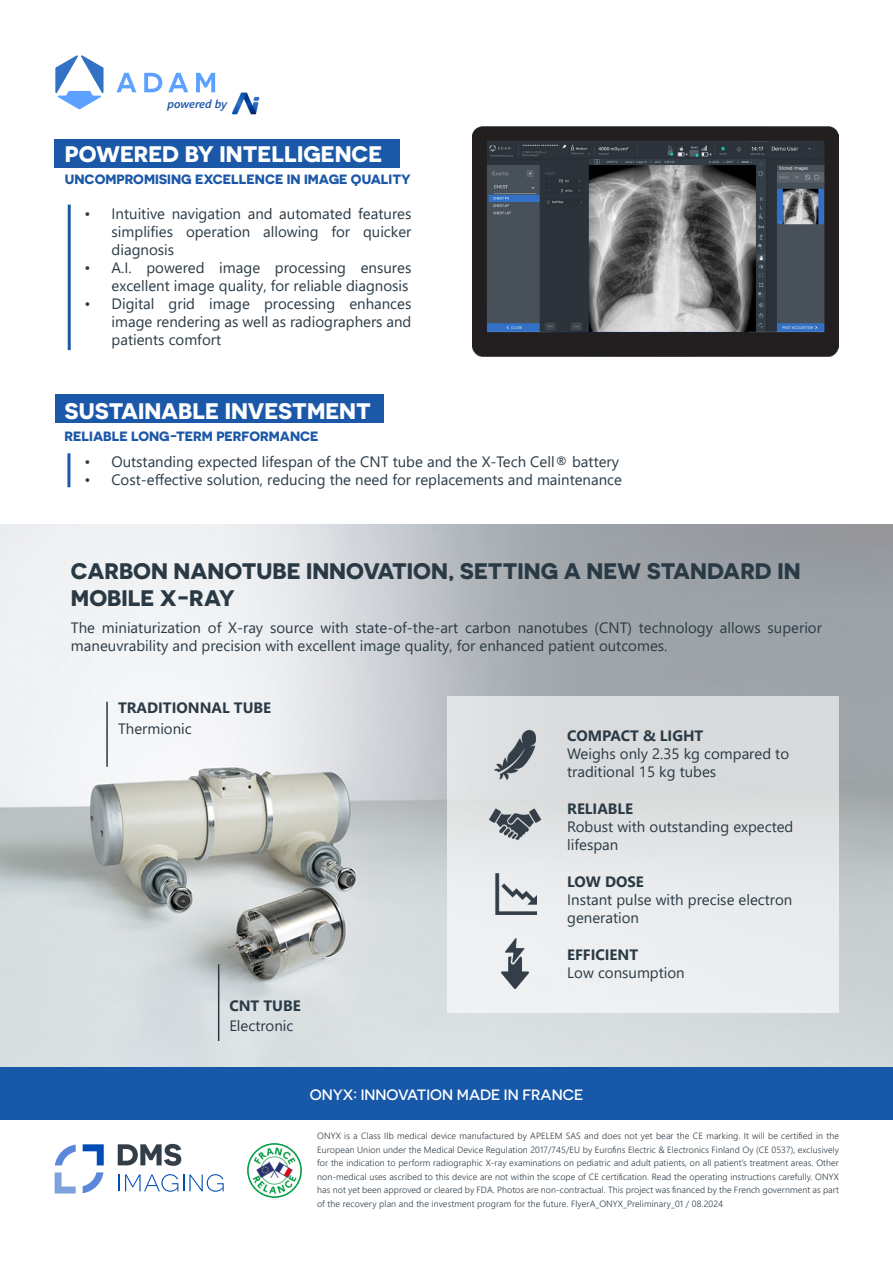
<style>
.page{position:relative;width:893px;height:1263px;background:#fff}
.page>*{position:absolute;margin:0;border:0;box-sizing:border-box;transform-origin:0 0}
.t1{font:700 22.5px/27px "Novecentosanswide";color:#2a3a45}
.t2{font:700 22.5px "Novecentosanswide";color:#fff}
.t3{font:15px/18px "Segoe UI";color:#2a3a45}
.t4{font:700 15px "Segoe UI";color:#2a3a45}
.Big_Titrre{font:500 15px "Novecentosanswide";color:#fff}
.t5{font:700 13.5px "Novecentosanswide";color:#1c58a8}
.Intertitre{font:italic 600 11.55px "Segoe UI";letter-spacing:-.005em;color:#1c58a8}
.t6{font:300 9px/13.5px "Segoe UI";letter-spacing:.01em;color:#2b3a45;text-align:justify}
</style>
<div class="page">
<div style="left:54px;top:139px;width:346px;height:29px;background:#1c58a8"></div>
<img style="left:0;top:524px;width:893px;height:543px">
<div style="left:0;top:1067px;width:893px;height:52px;background:#1858a8"></div>
<hr style="left:106px;top:702px;width:2px;height:65px;background:#2a3a45">
<hr style="left:218px;top:964px;width:1px;height:77px;background:#2a3a45">
<img style="left:472px;top:127px;width:367px;height:229px">
<hr style="left:68px;top:205px;width:3px;height:145px;background:#1c58a8">
<div style="left:55px;top:394px;width:329px;height:29px;background:#1c58a8"></div>
<hr style="left:67px;top:453px;width:3px;height:34px;background:#1c58a8">
<svg style="left:55px;top:55px;width:49px;height:54px"></svg>
<svg style="left:117px;top:73px;width:19px;height:19px"></svg>
<svg style="left:144px;top:73px;width:18px;height:19px"></svg>
<svg style="left:168px;top:73px;width:20px;height:19px"></svg>
<svg style="left:196px;top:73px;width:19px;height:19px"></svg>
<img style="left:232px;top:92px;width:28px;height:23px">
<svg style="left:118px;top:1144px;width:63px;height:22px"></svg>
<svg style="left:119px;top:1174px;width:105px;height:18px"></svg>
<svg style="left:83px;top:1144px;width:21px;height:21px"></svg>
<svg style="left:55px;top:1144px;width:21px;height:21px"></svg>
<svg style="left:55px;top:1172px;width:21px;height:21px"></svg>
<svg style="left:83px;top:1172px;width:20px;height:21px"></svg>
<img style="left:247px;top:1144px;width:54px;height:54px">
<div style="left:447px;top:696px;width:392px;height:317px;background:#e4e6e7"></div>
<img style="left:494px;top:729px;width:42px;height:51px">
<img style="left:495px;top:873px;width:42px;height:41px">
<img style="left:501px;top:938px;width:28px;height:51px">
<img style="left:488px;top:800px;width:54px;height:40px">
<p class="Intertitre" style="left:168px;top:93px;width:61px">powered by</p>
<p class="t2" style="left:65px;top:140px;width:319px">POWERED BY INTELLIGENCE</p>
<p class="t5" style="left:65px;top:171px;width:348px">UNCOMPROMISING EXCELLENCE IN IMAGE QUALITY</p>
<p class="t3" style="left:112px;top:203px;width:301px;text-align:justify;text-indent:-27px">• Intuitive navigation and automated features simplifies operation allowing for quicker diagnosis</p>
<p class="t3" style="left:85px;top:257px;width:328px;text-align:right">• A.I. powered image processing ensures excellent image quality, for reliable diagnosis</p>
<p class="t3" style="left:112px;top:293px;width:301px;text-align:justify;text-indent:-27px">• Digital grid image processing enhances image rendering as well as radiographers and patients comfort</p>
<p class="t2" style="left:65px;top:397px;width:308px">SUSTAINABLE INVESTMENT</p>
<p class="t5" style="left:65px;top:428px;width:255px">RELIABLE LONG-TERM PERFORMANCE</p>
<p class="t3" style="left:84px;top:452px;width:536px">• Outstanding expected lifespan of the CNT tube and the X-Tech Cell® battery</p>
<p class="t3" style="left:84px;top:470px;width:539px">• Cost-effective solution, reducing the need for replacements and maintenance</p>
<p class="t1" style="left:71px;top:557px;width:731px">CARBON NANOTUBE INNOVATION, SETTING A NEW STANDARD IN<br>MOBILE X-RAY</p>
<p class="t3" style="left:71px;top:617px;width:752px">The miniaturization of X-ray source with state-of-the-art carbon nanotubes (CNT) technology allows superior maneuvrability and precision with excellent image quality, for enhanced patient outcomes.</p>
<p class="t4" style="left:118px;top:694px;width:155px">TRADITIONNAL TUBE</p>
<p class="t3" style="left:118px;top:718px;width:75px">Thermionic</p>
<p class="t4" style="left:229px;top:991px;width:73px">CNT TUBE</p>
<p class="t3" style="left:229px;top:1016px;width:66px">Electronic</p>
<p class="t4" style="left:567px;top:721px;width:138px">COMPACT &amp; LIGHT</p>
<p class="t3" style="left:567px;top:743px;width:223px">Weighs only 2.35 kg compared to traditional 15 kg tubes</p>
<p class="t4" style="left:567px;top:794px;width:67px">RELIABLE</p>
<p class="t3" style="left:567px;top:816px;width:228px">Robust with outstanding expected lifespan</p>
<p class="t4" style="left:567px;top:867px;width:78px">LOW DOSE</p>
<p class="t3" style="left:567px;top:889px;width:227px">Instant pulse with precise electron generation</p>
<p class="t4" style="left:567px;top:940px;width:73px">EFFICIENT</p>
<p class="t3" style="left:567px;top:962px;width:119px">Low consumption</p>
<p class="Big_Titrre" style="left:310px;top:1085px;width:275px">ONYX: INNOVATION MADE IN FRANCE</p>
<p class="t6" style="left:317px;top:1128px;width:523px">ONYX is a Class IIb medical device manufactured by APELEM SAS and does not yet bear the CE marking. It will be certified in the European Union under the Medical Device Regulation 2017/745/EU by Eurofins Electric &amp; Electronics Finland Oy (CE 0537), exclusively for the indication to perform radiographic X-ray examinations on pediatric and adult patients, on all patient’s treatment areas. Other non-medical uses ascribed to this device are not within the scope of CE certification. Read the operating instructions carefully. ONYX has not yet been approved or cleared by FDA. Photos are non-contractual. This project was financed by the French government as part of the recovery plan and the investment program for the future. FlyerA_ONYX_Preliminary_01 / 08.2024</p>
</div>
